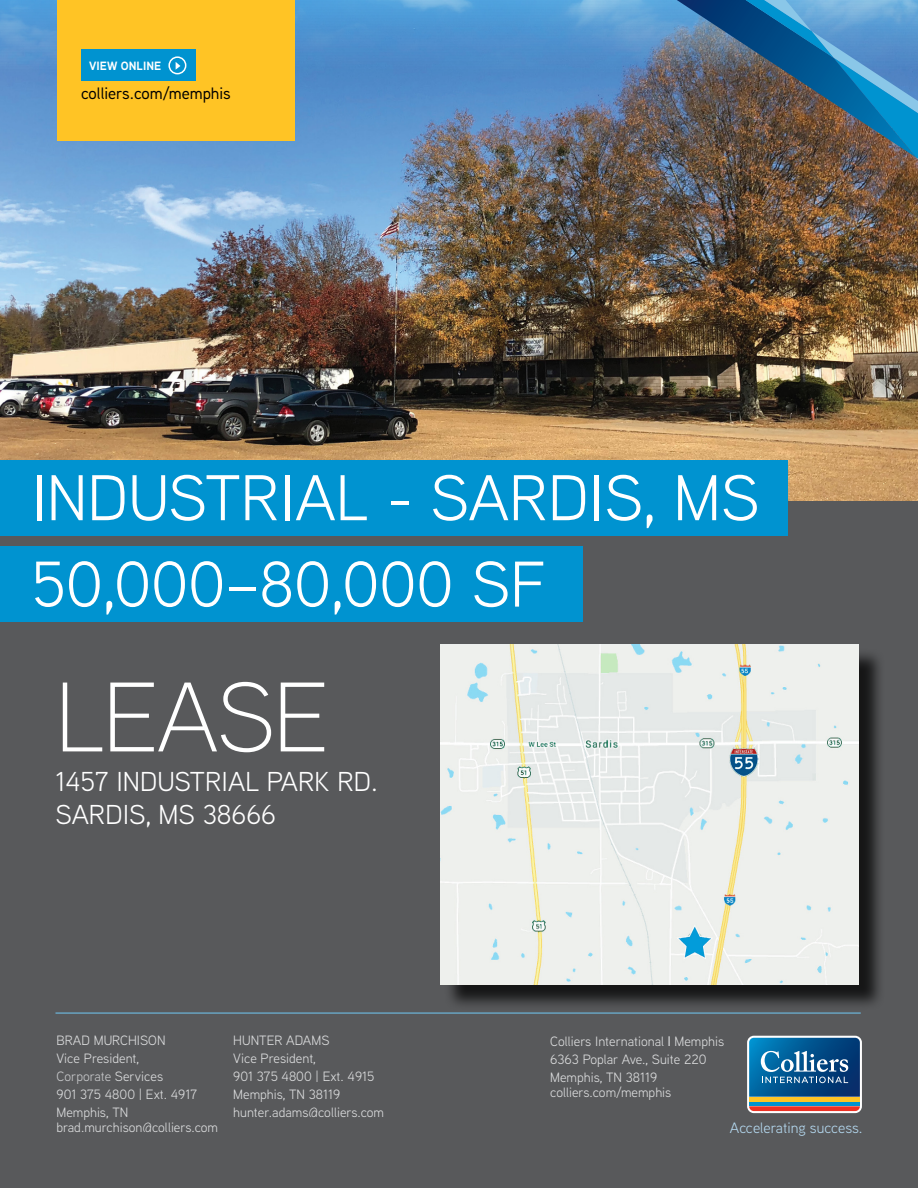
<style>
.page{position:relative;width:918px;height:1188px;background:#fff}
.page>*{position:absolute;margin:0;border:0;box-sizing:border-box;transform-origin:0 0}
.t1{font:300 98.7px "Aaux Next";letter-spacing:-.02em;color:#fff}
.t2{font:64.5px/86.4px "Aaux Next";color:#fff}
.t3{font:27.3px/32.8px "Aaux Next";color:#fff}
.t4{font:500 16.5px "Aaux Next";color:#000}
.t5{font:15px "Aaux Next";color:#b4d8ef}
.t6{font:13.5px/18px "Aaux Next";color:#dcddde}
.t7{font:700 12px "Aaux Next";color:#fff}
.s1{color:#c7c8ca}
.s2{font-family:"Arial"}
</style>
<div class="page">
<img style="left:0;top:0;width:918px;height:501px">
<div style="left:0;top:501px;width:918px;height:687px;background:#58595b"></div>
<img style="left:677px;top:0;width:241px;height:160px">
<hr style="left:56px;top:1012px;width:805px;height:2px;background:#6dbce3">
<div style="left:57px;top:0;width:238px;height:140px;background:#ffc425"></div>
<div style="left:81px;top:50px;width:115px;height:31px;background:#0093d0"></div>
<div style="left:168px;top:56px;width:18px;height:18px;border:2px solid #fff;border-radius:50%"></div>
<svg style="left:176px;top:62px;width:4px;height:8px"></svg>
<div style="left:0;top:460px;width:787px;height:76px;background:#0093d0"></div>
<div style="left:0;top:546px;width:582px;height:76px;background:#0093d0"></div>
<svg style="left:747px;top:1036px;width:115px;height:77px;background:#4a7796"></svg>
<div style="left:444px;top:648px;width:441px;height:363px;background:#000;opacity:.75"></div>
<img style="left:440px;top:645px;width:418px;height:339px">
<p class="t7" style="left:89px;top:57px;width:74px">VIEW ONLINE</p>
<p class="t4" style="left:81px;top:82px;width:151px">colliers.com/memphis</p>
<h2 class="t2" style="left:31px;top:452px;width:730px">INDUSTRIAL - SARDIS, MS<br>50,000–80,000 SF</h2>
<h1 class="t1" style="left:56px;top:652px;width:275px">LEASE</h1>
<h3 class="t3" style="left:56px;top:764px;width:324px">1457 INDUSTRIAL PARK RD.<br>SARDIS, MS 38666</h3>
<p class="t6" style="left:57px;top:1031px;width:142px">BRAD MURCHISON<br>Vice President,<br><span class="s1">Corporate</span> Services<br>901 375 4800 | Ext. 4917<br>Memphis, TN</p>
<p class="t6" style="left:57px;top:1118px;width:163px">brad.murchison@colliers.com</p>
<p class="t6" style="left:233px;top:1031px;width:152px">HUNTER ADAMS<br>Vice President,<br>901 375 4800 | Ext. 4915<br>Memphis, TN 38119 hunter.adams@colliers.com</p>
<p class="t6" style="left:550px;top:1031px;width:175px">Colliers International <span class="s2">l</span> Memphis<br>6363 Poplar Ave., Suite 220<br>Memphis, TN 38119</p>
<p class="t6" style="left:550px;top:1082px;width:123px">colliers.com/memphis</p>
<p class="t5" style="left:730px;top:1117px;width:134px">Accelerating success.</p>
</div>
